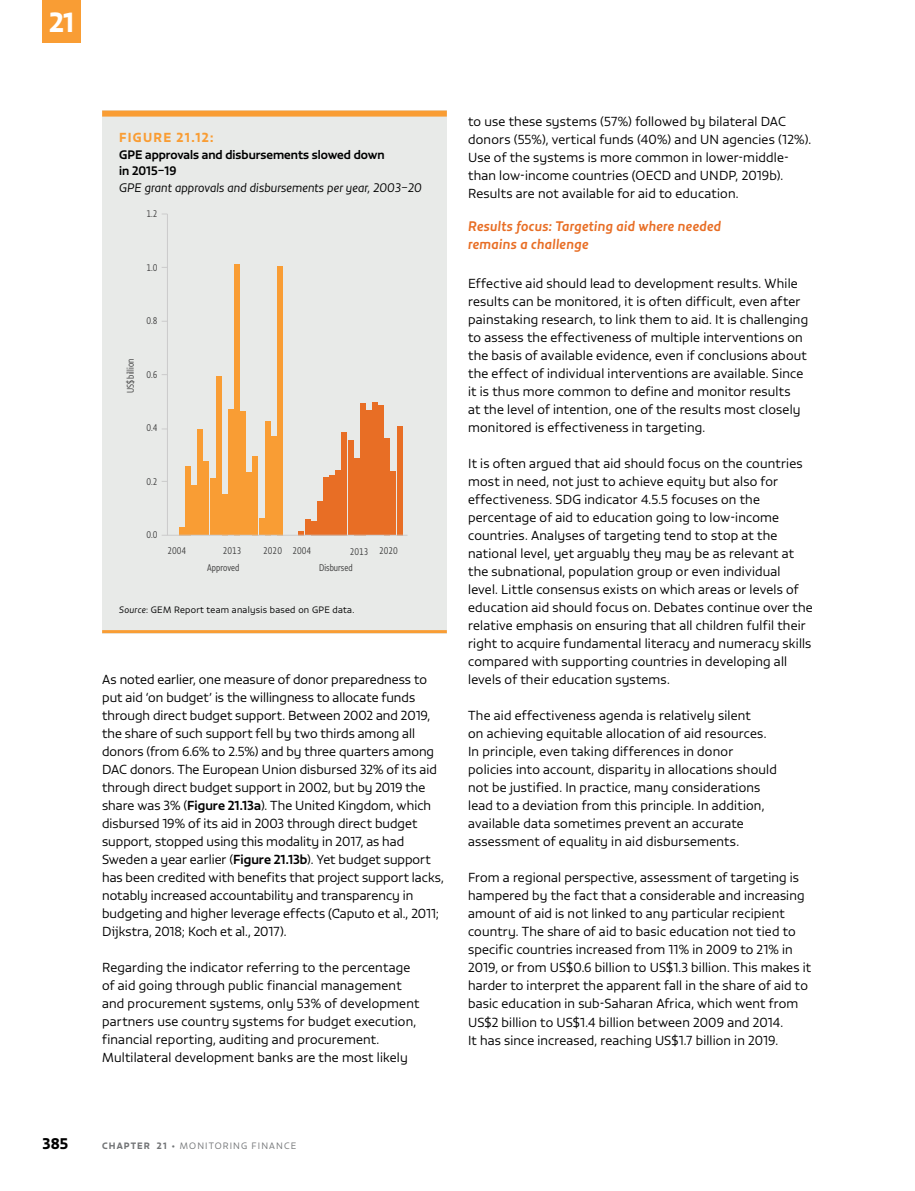
<style>
.page{position:relative;width:915px;height:1191px;background:#fff}
.page>*{position:absolute;margin:0;border:0;box-sizing:border-box;transform-origin:0 0}
.t1{font:27px "Vita Std Bld";color:#fff}
.t2{font:15px "Vita Std Bld";color:#000}
.t3{font:13.5px/18px "Vita Std Med Ita";letter-spacing:.02em;color:#e86e25}
.t4{font:300 12.75px/18px "Vita Std";letter-spacing:.015em;color:#000}
.t5{font:12.75px "Vita Std Bld";letter-spacing:.1em;color:#f99d34}
.t6{font:italic 300 12px "Vita Std";letter-spacing:.005em;color:#000}
.t7{font:500 12px/16.5px "Vita Std";color:#000}
.t8{font:300 9.45px "Vita Cond Std";color:#414141}
.t9{font:300 9px "Vita Std";letter-spacing:.03em;color:#000}
.t10{font:300 9px "Vita Std";letter-spacing:.12em;color:#737577}
.s1{font-style:italic}
.s2{font-weight:500}
.s3{font-family:"Vita Std Bld";font-weight:400}
.s4{font-weight:100}
</style>
<div class="page">
<div style="left:102px;top:111px;width:344px;height:523px;background:#e8eae8"></div>
<div style="left:102px;top:111px;width:344px;height:6px;background:#f99d34"></div>
<hr style="left:102px;top:630px;width:344px;height:3px;background:#f99d34">
<svg style="left:162px;top:213px;width:246px;height:323px"></svg>
<hr style="left:167px;top:214px;width:1px;height:321px;background:#cbcbcb">
<hr style="left:162px;top:535px;width:245px;height:1px;background:#cbcbcb">
<div style="left:43px;top:0;width:38px;height:43px;background:#f99d34"></div>
<h1 class="t1" style="left:49px;top:4px;width:27px">21</h1>
<p class="t5" style="left:119px;top:129px;width:96px">FIGURE 21.12:</p>
<p class="t7" style="left:119px;top:146px;width:267px">GPE approvals and disbursements slowed down in 2015–19</p>
<p class="t6" style="left:119px;top:179px;width:304px">GPE grant approvals and disbursements per year, 2003–20</p>
<p class="t8" style="left:146px;top:208px;width:13px">1.2</p>
<p class="t8" style="left:146px;top:261px;width:13px">1.0</p>
<p class="t8" style="left:146px;top:315px;width:13px">0.8</p>
<p class="t8" style="left:124px;top:393px;width:36px;rotate:-90deg">US$ billion</p>
<p class="t8" style="left:146px;top:369px;width:13px">0.6</p>
<p class="t8" style="left:146px;top:421px;width:13px">0.4</p>
<p class="t8" style="left:146px;top:475px;width:13px">0.2</p>
<p class="t8" style="left:146px;top:529px;width:13px">0.0</p>
<p class="t8" style="left:167px;top:545px;width:20px">2004</p>
<p class="t8" style="left:222px;top:545px;width:20px">2013</p>
<p class="t8" style="left:263px;top:545px;width:49px">2020 2004</p>
<p class="t8" style="left:349px;top:545px;width:50px">2013 2020</p>
<p class="t8" style="left:207px;top:561px;width:34px">Approved</p>
<p class="t8" style="left:319px;top:561px;width:35px">Disbursed</p>
<p class="t9" style="left:119px;top:604px;width:236px"><span class="s1">Source</span>: GEM Report team analysis based on GPE data.</p>
<p class="t4" style="left:102px;top:670px;width:343px">As noted earlier, one measure of donor preparedness to put aid ‘on budget’ is the willingness to allocate funds through direct budget support. Between 2002 and 2019, the share of such support fell by two thirds among all donors (from 6.6% to 2.5%) and by three quarters among DAC donors. The European U nion disbursed 32% of its aid through direct budget support in 2002, but by 2019 the share was 3% (<span class="s2">Figure 21.13a</span>). The U nited Kingdom, which disbursed 19% of its aid in 2003 through direct budget support, stopped using this modality in 2017, as had Sweden a year earlier (<span class="s2">Figure 21.13b</span>). Yet budget support has been credited with benefits that project support lacks, notably increased accountability and transparency in budgeting and higher leverage effects (Caputo et al., 2011; Dijkstra, 2018; Koch et al., 2017).</p>
<p class="t4" style="left:102px;top:958px;width:319px">Regarding the indicator referring to the percentage of aid going through public financial management and procurement systems, only 53% of development partners use country systems for budget execution, financial reporting, auditing and procurement.<br>Multilateral development banks are the most likely</p>
<p class="t4" style="left:468px;top:112px;width:344px">to use these systems (57%) followed by bilateral DAC donors (55%), vertical funds (40%) and UN agencies (12%).<br>Use of the systems is more common in lower-middle&shy;than low-income countries (OECD and UN DP, 2019b).<br>Results are not available for aid to education.</p>
<p class="t3" style="left:468px;top:217px;width:254px">Results focus: Targeting aid where needed remains a challenge</p>
<p class="t4" style="left:468px;top:274px;width:341px">Effective aid should lead to development results. While results can be monitored, it is often difficult, even after painstaking research, to link them to aid. It is challenging to assess the effectiveness of multiple interventions on the basis of available evidence, even if conclusions about the effect of individual interventions are available. Since it is thus more common to define and monitor results<br>at the level of intention, one of the results most closely monitored is effectiveness in targeting.</p>
<p class="t4" style="left:468px;top:454px;width:346px">It is often argued that aid should focus on the countries most in need, not just to achieve equity but also for effectiveness. SDG indicator 4.5.5 focuses on the percentage of aid to education going to low-income countries. Analyses of targeting tend to stop at the national level, yet arguably they may be as relevant at the subnational, population group or even individual level. Little consensus exists on which areas or levels of education aid should focus on. Debates continue over the relative emphasis on ensuring that all children fulfil their right to acquire fundamental literacy and numeracy skills compared with supporting countries in developing all levels of their education systems.</p>
<p class="t4" style="left:468px;top:706px;width:310px">The aid effectiveness agenda is relatively silent<br>on achieving equitable allocation of aid resources.<br>In principle, even taking differences in donor policies into account, disparity in allocations should not be justified. In practice, many considerations lead to a deviation from this principle. In addition, available data sometimes prevent an accurate assessment of equality in aid disbursements.</p>
<p class="t4" style="left:468px;top:868px;width:344px">From a regional perspective, assessment of targeting is hampered by the fact that a considerable and increasing amount of aid is not linked to any particular recipient country. The share of aid to basic education not tied to specific countries increased from 11% in 2009 to 21% in 2019, or from US$0.6 billion to US$1.3 billion. This makes it harder to interpret the apparent fall in the share of aid to basic education in sub-Saharan Africa, which went from US$2 billion to US$1.4 billion between 2009 and 2014.<br>It has since increased, reaching US$1.7 billion in 2019.</p>
<p class="t2" style="left:43px;top:1133px;width:27px">385</p>
<p class="t10" style="left:102px;top:1139px;width:189px"><span class="s3">CHAPTER 21</span> <span class="s4">•</span> Monitori ng fi nance</p>
</div>
